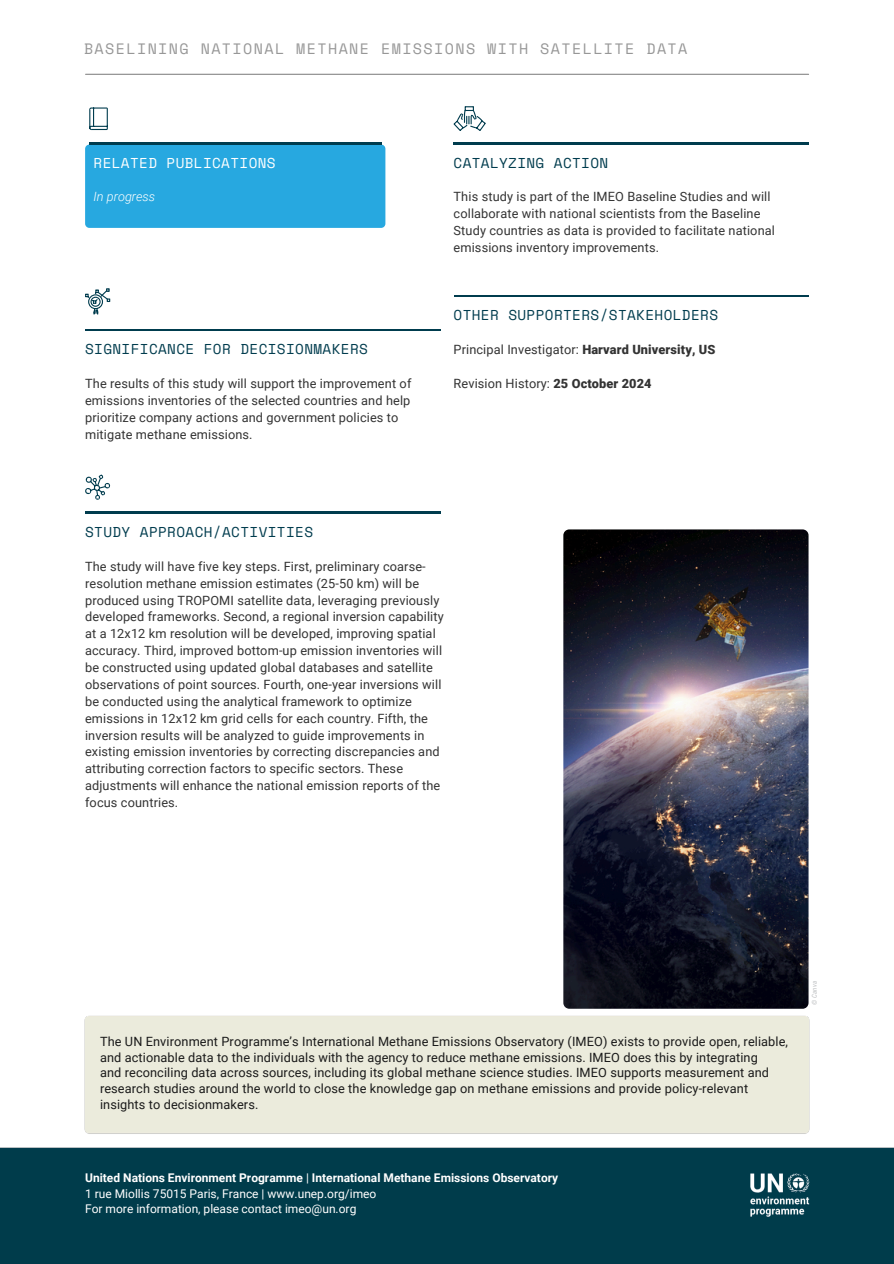
<style>
.page{position:relative;width:894px;height:1264px;background:#fff}
.page>*{position:absolute;margin:0;border:0;box-sizing:border-box;transform-origin:0 0}
.t1{font:15px "Space Mono";letter-spacing:.095em;color:#979797}
.t2{font:14.25px "Space Mono";letter-spacing:.03em;color:#003c4e}
.t3{font:14.25px "Space Mono";letter-spacing:.03em;color:#fff}
.t4{font:12.75px/16.8px "Roboto";letter-spacing:.01em;color:#333}
.t5{font:12.75px/15.8px "Roboto";letter-spacing:.01em;color:#1a1a1a}
.t6{font:italic 300 12.75px "Roboto";color:#fff}
.t7{font:12px/15.8px "Roboto";color:#fff}
.t8{font:italic 6.75px "Roboto Condensed";letter-spacing:.01em;color:#bcbec0}
.s1{font-weight:900}
.s2{font-weight:700}
</style>
<div class="page">
<div style="left:85px;top:144px;width:300px;height:84px;background:#27a8e0;border-radius:4px"></div>
<hr style="left:89px;top:143px;width:292px;height:1px;background:#003c4e">
<svg style="left:89px;top:107px;width:19px;height:23px"></svg>
<hr style="left:85px;top:512px;width:355px;height:1px;background:#003c4e">
<svg style="left:85px;top:474px;width:25px;height:26px"></svg>
<hr style="left:85px;top:329px;width:355px;height:1px;background:#003c4e">
<svg style="left:85px;top:288px;width:25px;height:26px"></svg>
<svg style="left:85px;top:74px;width:723px;height:1px"></svg>
<hr style="left:453px;top:142px;width:355px;height:2px;background:#003c4e">
<svg style="left:453px;top:106px;width:32px;height:25px"></svg>
<hr style="left:453px;top:295px;width:355px;height:1px;background:#003c4e">
<img style="left:84px;top:1008px;width:726px;height:126px">
<img style="left:563px;top:529px;width:245px;height:479px;border-radius:6px">
<div style="left:0;top:1147px;width:893px;height:116px;background:#003c4b"></div>
<h2 class="t1" style="left:84px;top:37px;width:604px">BASELINING NATIONAL METHANE EMISSIONS WITH SATELLITE DATA</h2>
<h1 class="t3" style="left:94px;top:152px;width:183px">RELATED PUBLICATIONS</h1>
<h2 class="t6" style="left:94px;top:189px;width:63px">In progress</h2>
<h2 class="t2" style="left:85px;top:338px;width:284px">SIGNIFICANCE FOR DECISIONMAKERS</h2>
<h1 class="t4" style="left:85px;top:375px;width:328px">The results of this study will support the improvement of emissions inventories of the selected countries and help prioritize company actions and government policies to mitigate methane emissions.</h1>
<h2 class="t2" style="left:453px;top:152px;width:156px">CATALYZING ACTION</h2>
<p class="t4" style="left:453px;top:188px;width:323px">This study is part of the IMEO Baseline Studies and will collaborate with national scientists from the Baseline Study countries as data is provided to facilitate national emissions inventory improvements.</p>
<p class="t2" style="left:453px;top:304px;width:266px">OTHER SUPPORTERS/STAKEHOLDERS</p>
<p class="t4" style="left:453px;top:341px;width:263px">Principal Investigator: <span class="s1">Harvard University, US</span></p>
<h2 class="t4" style="left:453px;top:375px;width:199px">Revision History: <span class="s1">25 October 2024</span></h2>
<h1 class="t2" style="left:85px;top:521px;width:229px">STUDY APPROACH/ACTIVITIES</h1>
<h2 class="t4" style="left:85px;top:558px;width:360px">The study will have five key steps. First, preliminary coarse&shy;resolution methane emission estimates (25-50 km) will be produced using TROPOMI satellite data, leveraging previously developed frameworks. Second, a regional inversion capability at a 12x12 km resolution will be developed, improving spatial accuracy. Third, improved bottom-up emission inventories will be constructed using updated global databases and satellite observations of point sources. Fourth, one-year inversions will be conducted using the analytical framework to optimize emissions in 12x12 km grid cells for each country. Fifth, the inversion results will be analyzed to guide improvements in existing emission inventories by correcting discrepancies and attributing correction factors to specific sectors. These adjustments will enhance the national emission reports of the focus countries.</h2>
<p class="t5" style="left:100px;top:1033px;width:689px">The UN Environment Programme’s International Methane Emissions Observatory (IMEO) exists to provide open, reliable, and actionable data to the individuals with the agency to reduce methane emissions. IMEO does this by integrating<br>and reconciling data across sources, including its global methane science studies. IMEO supports measurement and research studies around the world to close the knowledge gap on methane emissions and provide policy-relevant insights to decisionmakers.</p>
<p class="t8" style="left:810px;top:1004px;width:25px;rotate:-90deg">© Canva</p>
<h2 class="t7" style="left:85px;top:1169px;width:474px"><span class="s2">United Nations Environment Programme</span> | <span class="s2">International Methane Emissions Observatory<br></span>1 rue Miollis 75015 Paris, France | www.unep.org/imeo<br>For more information, please contact imeo@un.org</h2>
</div>
